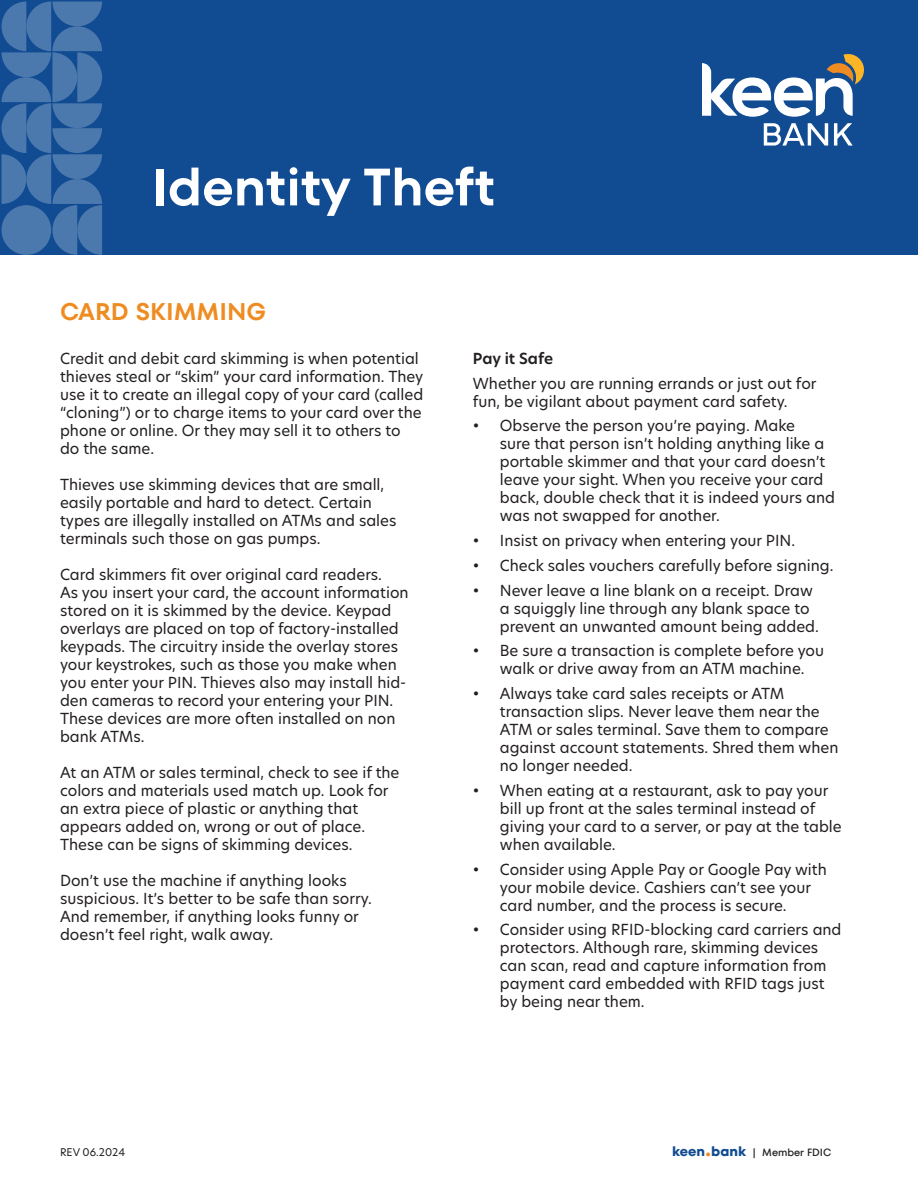
<style>
.page{position:relative;width:918px;height:1188px;background:#fff}
.page>*{position:absolute;margin:0;border:0;box-sizing:border-box;transform-origin:0 0}
.t1{font:600 52.5px "TT Fors";color:#fff}
.t2{font:600 24px "TT Fors";color:#ef8c21}
.t3{font:15px/18px "New Hero";color:#231f20}
.t4{font:600 15px "New Hero";color:#231f20}
.t5{font:500 10.5px "TT Fors";color:#231f20}
.t6{font:10.5px "New Hero";color:#231f20}
.s1{font-weight:700;font-size:13.5px;color:#114c93}
.s2{font-weight:700;font-size:22.5px;color:#ef8c21}
</style>
<div class="page">
<div style="left:0;top:0;width:918px;height:255px;background:#114c93"></div>
<svg style="left:702px;top:54px;width:162px;height:63px"></svg>
<svg style="left:764px;top:123px;width:64px;height:23px"></svg>
<svg style="left:834px;top:123px;width:19px;height:23px"></svg>
<svg style="left:2px;top:2px;width:100px;height:253px"></svg>
<p class="t1" style="left:151px;top:155px;width:346px">Identity Theft</p>
<p class="t2" style="left:60px;top:297px;width:208px">CARD SKIMMING</p>
<p class="t3" style="left:60px;top:349px;width:365px">Credit and debit card skimming is when potential thieves steal or “skim” your card information. They use it to create an illegal copy of your card (called “cloning”) or to charge items to your card over the phone or online. Or they may sell it to others to do the same.</p>
<p class="t3" style="left:60px;top:475px;width:338px">Thieves use skimming devices that are small, easily portable and hard to detect. Certain types are illegally installed on ATMs and sales terminals such those on gas pumps.</p>
<p class="t3" style="left:60px;top:565px;width:350px">Card skimmers fit over original card readers.<br>As you insert your card, the account information stored on it is skimmed by the device. Keypad overlays are placed on top of factory-installed keypads. The circuitry inside the overlay stores your keystrokes, such as those you make when you enter your PIN. Thieves also may install hid&shy;den cameras to record your entering your PIN.<br>These devices are more often installed on non bank ATMs.</p>
<p class="t3" style="left:60px;top:763px;width:341px">At an ATM or sales terminal, check to see if the colors and materials used match up. Look for an extra piece of plastic or anything that appears added on, wrong or out of place.<br>These can be signs of skimming devices.</p>
<p class="t3" style="left:60px;top:871px;width:313px">Don’t use the machine if anything looks suspicious. It’s better to be safe than sorry.<br>And remember, if anything looks funny or doesn’t feel right, walk away.</p>
<p class="t4" style="left:473px;top:348px;width:82px">Pay it Safe</p>
<p class="t3" style="left:473px;top:374px;width:345px">Whether you are running errands or just out for fun, be vigilant about payment card safety.</p>
<p class="t3" style="left:500px;top:417px;width:337px;text-indent:-27px">• Observe the person you’re paying. Make<br>sure that person isn’t holding anything like a portable skimmer and that your card doesn’t leave your sight. When you receive your card back, double check that it is indeed yours and was not swapped for another.</p>
<p class="t3" style="left:473px;top:531px;width:324px">• Insist on privacy when entering your PIN.</p>
<p class="t3" style="left:473px;top:556px;width:362px">• Check sales vouchers carefully before signing.</p>
<p class="t3" style="left:500px;top:581px;width:320px;text-indent:-27px">• Never leave a line blank on a receipt. Draw a squiggly line through any blank space to prevent an unwanted amount being added.</p>
<p class="t3" style="left:473px;top:642px;width:353px;text-align:center">• Be sure a transaction is complete before you walk or drive away from an ATM machine.</p>
<p class="t3" style="left:500px;top:684px;width:340px;text-indent:-27px">• Always take card sales receipts or ATM transaction slips. Never leave them near the ATM or sales terminal. Save them to compare against account statements. Shred them when no longer needed.</p>
<p class="t3" style="left:500px;top:781px;width:343px;text-indent:-27px">• When eating at a restaurant, ask to pay your bill up front at the sales terminal instead of giving your card to a server, or pay at the table when available.</p>
<p class="t3" style="left:500px;top:860px;width:328px;text-indent:-27px">• Consider using Apple Pay or Google Pay with your mobile device. Cashiers can’t see your card number, and the process is secure.</p>
<p class="t3" style="left:500px;top:921px;width:343px;text-indent:-27px">• Consider using RFID-blocking card carriers and protectors. Although rare, skimming devices can scan, read and capture information from payment card embedded with RFID tags just by being near them.</p>
<p class="t6" style="left:60px;top:1145px;width:67px">REV 06.2024</p>
<p class="t5" style="left:672px;top:1146px;width:161px"><span class="s1">keen</span><span class="s2">.</span><span class="s1">bank</span> | Member FDIC</p>
</div>
